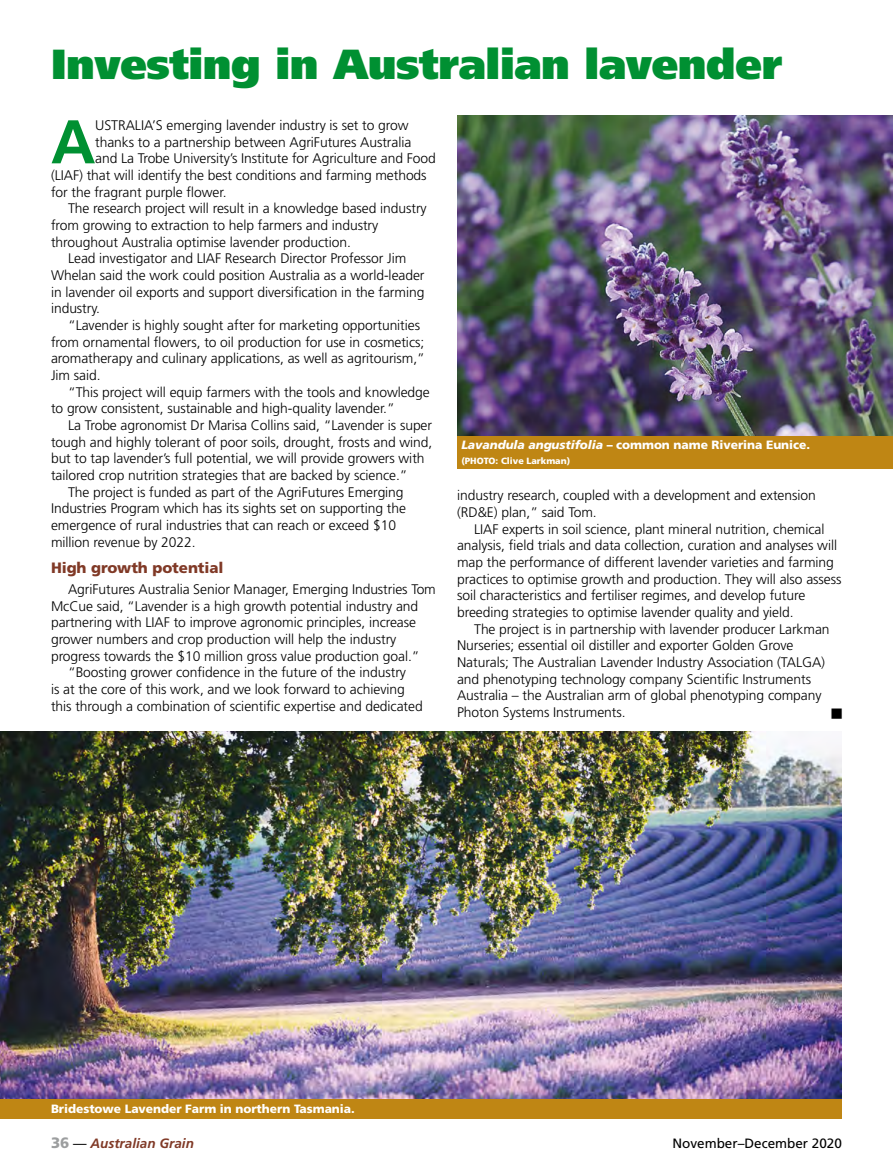
<style>
.page{position:relative;width:893px;height:1170px;background:#fff}
.page>*{position:absolute;margin:0;border:0;box-sizing:border-box;transform-origin:0 0}
.t1{font:700 61.65px "Frutiger";color:#009032}
.t2{font:900 42px "Frutiger";letter-spacing:-.01em;color:#009032}
.t3{font:900 15px "Frutiger";letter-spacing:-.005em;color:#803926}
.t4{font:300 13.8px/16.6px "Frutiger";letter-spacing:-.005em;color:#000}
.t5{font:13.8px "Zapf Dingbats";color:#000}
.t6{font:13.5px "Frutiger";color:#000}
.t7{font:italic 700 13.5px "Frutiger";color:#803926}
.t8{font:900 12px "Frutiger";letter-spacing:-.005em;color:#fff}
.t9{font:900 9px "Frutiger";letter-spacing:-.005em;color:#fff}
.s1{font-style:italic}
.s2{font-weight:900;font-style:normal;font-size:15px;color:#9c9e9f}
.s3{font-weight:400;font-style:normal;color:#000}
</style>
<div class="page">
<img style="left:0;top:731px;width:842px;height:368px">
<div style="left:0;top:1099px;width:842px;height:19px;background:#bf8614"></div>
<img style="left:457px;top:115px;width:436px;height:321px">
<div style="left:457px;top:436px;width:436px;height:32px;background:#bf8614"></div>
<h2 class="t2" style="left:51px;top:38px;width:733px">Investing in Australian lavender</h2>
<h1 class="t1" style="left:51px;top:106px;width:46px">A</h1>
<p class="t4" style="left:95px;top:117px;width:315px">USTRALIA’S emerging lavender industry is set to grow</p>
<p class="t4" style="left:95px;top:133px;width:318px">thanks to a partnership between AgriFutures Australia</p>
<p class="t4" style="left:95px;top:150px;width:342px">and La Trobe University’s Institute for Agriculture and Food</p>
<p class="t4" style="left:51px;top:167px;width:377px">(LIAF) that will identify the best conditions and farming methods</p>
<p class="t4" style="left:51px;top:183px;width:177px">for the fragrant purple flower.</p>
<p class="t4" style="left:68px;top:200px;width:360px">The research project will result in a knowledge based industry</p>
<p class="t4" style="left:51px;top:217px;width:329px">from growing to extraction to help farmers and industry</p>
<p class="t4" style="left:51px;top:233px;width:301px">throughout Australia optimise lavender production.</p>
<p class="t4" style="left:68px;top:250px;width:340px">Lead investigator and LIAF Research Director Professor Jim</p>
<p class="t4" style="left:51px;top:267px;width:375px">Whelan said the work could position Australia as a world-leader</p>
<p class="t4" style="left:51px;top:283px;width:375px">in lavender oil exports and support diversification in the farming</p>
<p class="t4" style="left:51px;top:300px;width:51px">industry.</p>
<p class="t4" style="left:68px;top:317px;width:354px">“Lavender is highly sought after for marketing opportunities</p>
<p class="t4" style="left:51px;top:333px;width:375px">from ornamental flowers, to oil production for use in cosmetics;</p>
<p class="t4" style="left:51px;top:350px;width:375px">aromatherapy and culinary applications, as well as agritourism,”</p>
<p class="t4" style="left:51px;top:367px;width:51px">Jim said.</p>
<p class="t4" style="left:68px;top:383px;width:363px">“This project will equip farmers with the tools and knowledge</p>
<p class="t4" style="left:51px;top:400px;width:345px">to grow consistent, sustainable and high-quality lavender.”</p>
<p class="t4" style="left:68px;top:417px;width:366px">La Trobe agronomist Dr Marisa Collins said, “Lavender is super</p>
<p class="t4" style="left:51px;top:433px;width:383px">tough and highly tolerant of poor soils, drought, frosts and wind,</p>
<p class="t4" style="left:51px;top:450px;width:375px">but to tap lavender’s full potential, we will provide growers with</p>
<p class="t4" style="left:51px;top:466px;width:358px">tailored crop nutrition strategies that are backed by science.”</p>
<p class="t4" style="left:68px;top:483px;width:337px">The project is funded as part of the AgriFutures Emerging</p>
<p class="t4" style="left:51px;top:500px;width:356px">Industries Program which has its sights set on supporting the</p>
<p class="t4" style="left:51px;top:516px;width:347px">emergence of rural industries that can reach or exceed $10</p>
<p class="t4" style="left:51px;top:533px;width:146px">million revenue by 2022.</p>
<p class="t3" style="left:51px;top:558px;width:174px">High growth potential</p>
<p class="t4" style="left:68px;top:580px;width:369px">AgriFutures Australia Senior Manager, Emerging Industries Tom</p>
<p class="t4" style="left:51px;top:597px;width:369px">McCue said, “Lavender is a high growth potential industry and</p>
<p class="t4" style="left:51px;top:614px;width:367px">partnering with LIAF to improve agronomic principles, increase</p>
<p class="t4" style="left:51px;top:630px;width:347px">grower numbers and crop production will help the industry</p>
<p class="t4" style="left:51px;top:647px;width:370px">progress towards the $10 million gross value production goal.”</p>
<p class="t4" style="left:68px;top:664px;width:340px">“Boosting grower confidence in the future of the industry</p>
<p class="t4" style="left:51px;top:680px;width:355px">is at the core of this work, and we look forward to achieving</p>
<p class="t4" style="left:51px;top:697px;width:373px">this through a combination of scientific expertise and dedicated</p>
<p class="t8" style="left:461px;top:438px;width:350px"><span class="s1">Lavandula angustifolia</span> – common name Riverina Eunice.</p>
<p class="t9" style="left:461px;top:455px;width:110px">(PHOTO: Clive Larkman)</p>
<p class="t4" style="left:457px;top:487px;width:360px">industry research, coupled with a development and extension (RD&amp;E) plan,” said Tom.</p>
<p class="t4" style="left:457px;top:520px;width:386px;text-indent:17px">LIAF experts in soil science, plant mineral nutrition, chemical analysis, field trials and data collection, curation and analyses will map the performance of different lavender varieties and farming practices to optimise growth and production. They will also assess soil characteristics and fertiliser regimes, and develop future breeding strategies to optimise lavender quality and yield.</p>
<p class="t4" style="left:457px;top:620px;width:374px;text-indent:17px">The project is in partnership with lavender producer Larkman Nurseries; essential oil distiller and exporter Golden Grove Naturals; The Australian Lavender Industry Association (TALGA) and phenotyping technology company Scientific Instruments Australia – the Australian arm of global phenotyping company Photon Systems Instruments.</p>
<p class="t5" style="left:831px;top:706px;width:12px">■</p>
<p class="t8" style="left:51px;top:1101px;width:305px">Bridestowe Lavender Farm in northern Tasmania.</p>
<p class="t7" style="left:51px;top:1134px;width:144px"><span class="s2">36</span> <span class="s3">—</span> Australian Grain</p>
<p class="t6" style="left:672px;top:1134px;width:171px">November–December 2020</p>
</div>
